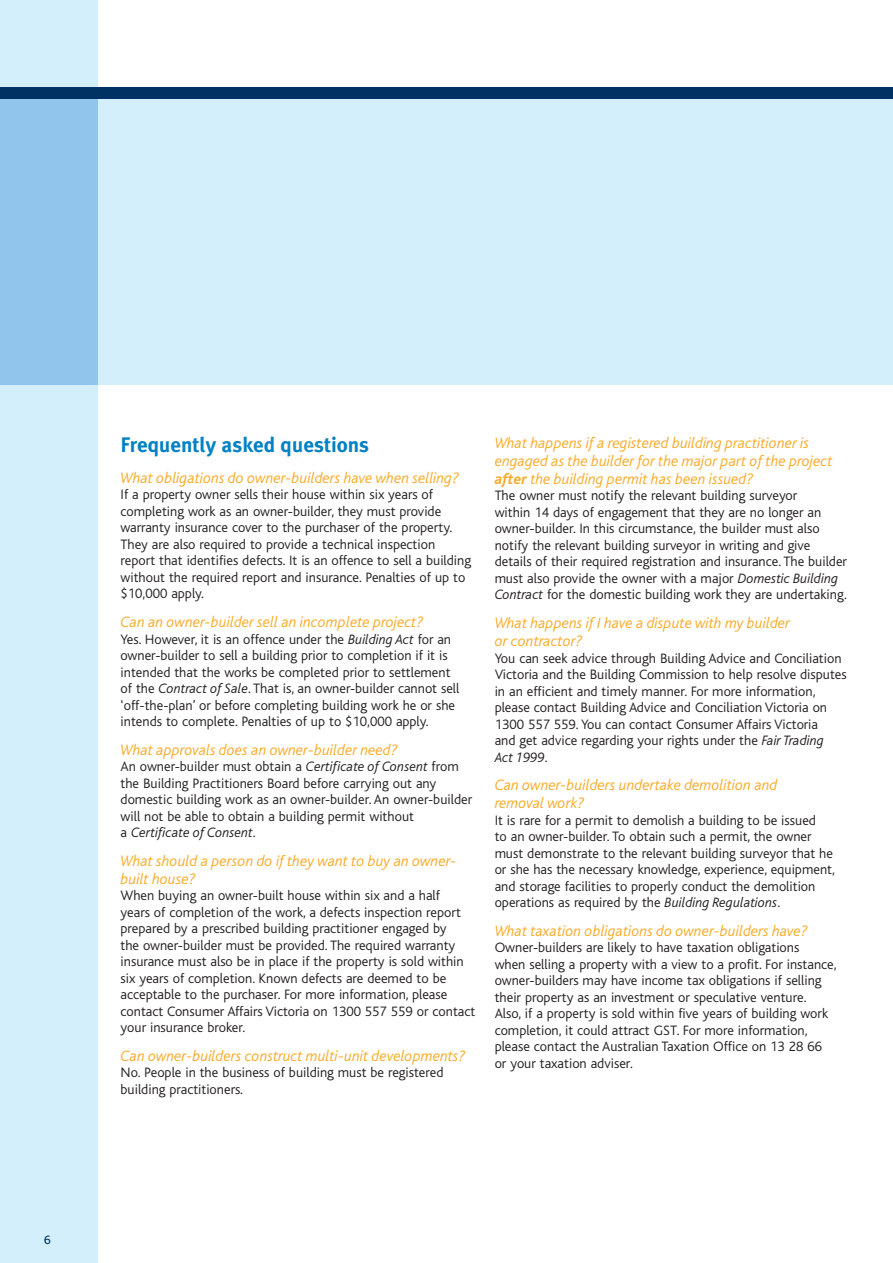
<style>
.page{position:relative;width:893px;height:1263px;background:#fff}
.page>*{position:absolute;margin:0;border:0;box-sizing:border-box;transform-origin:0 0}
.t1{font:700 21px "Meta Plus";color:#0081c4}
.t2{font:italic 300 15.75px/18px "Bliss";color:#fbaa28}
.t3{font:300 14.25px/16.5px "Bliss";color:#231f20}
.t4{font:12.75px "Bliss";color:#003263}
.s1{font-style:italic}
.s2{font-weight:700}
</style>
<div class="page">
<div style="left:0;top:87px;width:892px;height:298px;background:#d4effc"></div>
<div style="left:0;top:0;width:98px;height:1263px;background:#d4effc"></div>
<div style="left:0;top:87px;width:98px;height:298px;background:#91c5eb"></div>
<div style="left:0;top:87px;width:892px;height:12px;background:#003263"></div>
<p class="t4" style="left:44px;top:1236px;width:8px">6</p>
<h1 class="t1" style="left:121px;top:438px;width:250px">Frequently asked questions</h1>
<p class="t2" style="left:121px;top:470px;width:340px">What obligations do owner-builders have when selling?</p>
<p class="t3" style="left:121px;top:488px;width:352px">If a property owner sells their house within six years of completing work as an owner-builder, they must provide warranty insurance cover to the purchaser of the property.<br>They are also required to provide a technical inspection report that identifies defects. It is an offence to sell a building without the required report and insurance. Penalties of up to $10,000 apply.</p>
<p class="t2" style="left:121px;top:614px;width:304px">Can an owner-builder sell an incomplete project?</p>
<p class="t3" style="left:121px;top:632px;width:340px">Yes. However, it is an offence under the <span class="s1">Building Act</span> for an owner-builder to sell a building prior to completion if it is intended that the works be completed prior to settlement of the <span class="s1">Contract of Sale</span>. That is, an owner-builder cannot sell ‘off-the-plan’ or before completing building work he or she intends to complete. Penalties of up to $10,000 apply.</p>
<p class="t2" style="left:121px;top:742px;width:279px">What approvals does an owner-builder need?</p>
<p class="t3" style="left:121px;top:760px;width:353px">An owner-builder must obtain a <span class="s1">Certificate of Consent</span> from the Building Practitioners Board before carrying out any domestic building work as an owner-builder. An owner-builder will not be able to obtain a building permit without<br>a <span class="s1">Certificate of Consent</span>.</p>
<p class="t2" style="left:121px;top:853px;width:337px">What should a person do if they want to buy an owner&shy;built house?</p>
<p class="t3" style="left:121px;top:889px;width:356px">When buying an owner-built house within six and a half<br>years of completion of the work, a defects inspection report prepared by a prescribed building practitioner engaged by<br>the owner-builder must be provided. The required warranty insurance must also be in place if the property is sold within six years of completion. Known defects are deemed to be acceptable to the purchaser. For more information, please contact Consumer Affairs Victoria on 1300 557 559 or contact your insurance broker.</p>
<p class="t2" style="left:121px;top:1048px;width:346px">Can owner-builders construct multi-unit developments?</p>
<p class="t3" style="left:121px;top:1066px;width:324px">No. People in the business of building must be registered building practitioners.</p>
<p class="t2" style="left:494px;top:435px;width:339px">What happens if a registered building practitioner is engaged as the builder for the major part of the project <span class="s2">after</span> the building permit has been issued?</p>
<p class="t3" style="left:494px;top:489px;width:354px">The owner must notify the relevant building surveyor<br>within 14 days of engagement that they are no longer an owner-builder. In this circumstance, the builder must also notify the relevant building surveyor in writing and give details of their required registration and insurance. The builder must also provide the owner with a major <span class="s1">Domestic Building Contract</span> for the domestic building work they are undertaking.</p>
<p class="t2" style="left:494px;top:615px;width:297px">What happens if I have a dispute with my builder or contractor?</p>
<p class="t3" style="left:494px;top:651px;width:353px">You can seek advice through Building Advice and Conciliation Victoria and the Building Commission to help resolve disputes in an efficient and timely manner. For more information, please contact Building Advice and Conciliation Victoria on 1300 557 559. You can contact Consumer Affairs Victoria<br>and get advice regarding your rights under the <span class="s1">Fair Trading<br>Act 1999</span>.</p>
<p class="t2" style="left:494px;top:777px;width:284px">Can owner-builders undertake demolition and removal work?</p>
<p class="t3" style="left:494px;top:813px;width:342px">It is rare for a permit to demolish a building to be issued<br>to an owner-builder. To obtain such a permit, the owner must demonstrate to the relevant building surveyor that he or she has the necessary knowledge, experience, equipment, and storage facilities to properly conduct the demolition operations as required by the <span class="s1">Building Regulations</span>.</p>
<p class="t2" style="left:494px;top:923px;width:315px">What taxation obligations do owner-builders have?</p>
<p class="t3" style="left:494px;top:941px;width:343px">Owner-builders are likely to have taxation obligations<br>when selling a property with a view to a profit. For instance, owner-builders may have income tax obligations if selling their property as an investment or speculative venture.<br>Also, if a property is sold within five years of building work completion, it could attract GST. For more information, please contact the Australian Taxation Office on 13 28 66 or your taxation adviser.</p>
</div>
